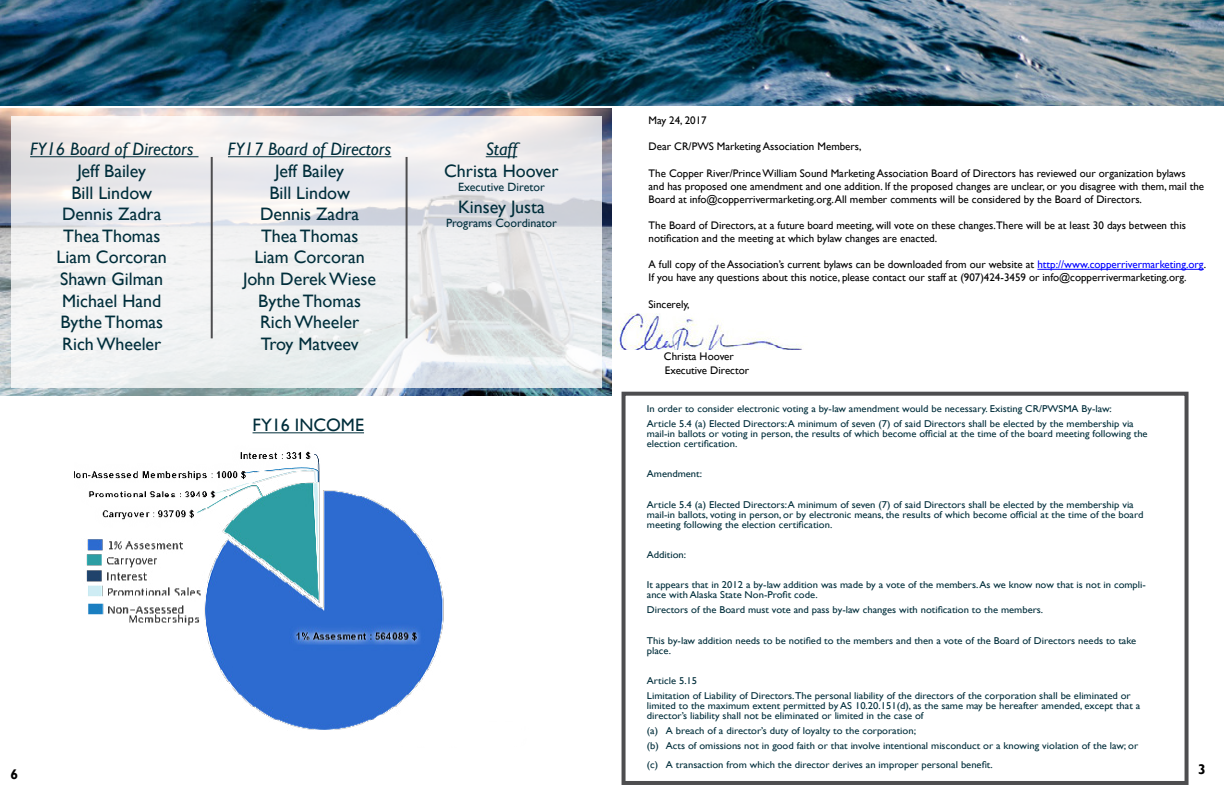
<style>
.page{position:relative;width:1224px;height:792px;background:#fff}
.page>*{position:absolute;margin:0;border:0;box-sizing:border-box;transform-origin:0 0}
.t1{font:18px/21.6px "Gill Sans";color:#002e3b;text-align:center}
.t2{font:italic 18px "Gill Sans";color:#002e3b}
.t3{font:700 14px "Gill Sans";color:#000}
.t4{font:12px "Gill Sans";color:#002e3b}
.t5{font:11px/13px "Gill Sans";color:#000}
.t6{font:9.9px/10px "Gill Sans";color:#002e3b;scale:1.07 1}
.s1{color:#00f}
</style>
<div class="page">
<img style="left:75px;top:451px;width:369px;height:279px">
<hr style="left:253px;top:432px;width:111px;height:1px;background:#002e3b">
<img style="left:0;top:0;width:1224px;height:106px">
<img style="left:0;top:108px;width:612px;height:288px">
<svg style="left:11px;top:116px;width:590px;height:271px;fill:#edeeef"></svg>
<hr style="left:30px;top:156px;width:169px;height:1px;background:#002e3b">
<hr style="left:228px;top:156px;width:163px;height:1px;background:#002e3b">
<hr style="left:486px;top:156px;width:31px;height:1px;background:#002e3b">
<hr style="left:406px;top:157px;width:2px;height:181px;background:#4d4d4f">
<hr style="left:211px;top:157px;width:2px;height:181px;background:#4d4d4f">
<hr style="left:1037px;top:269px;width:167px;height:1px;background:#00f">
<img style="left:614px;top:314px;width:189px;height:36px">
<div style="left:622px;top:392px;width:567px;height:393px;border:4px solid #4d4d4f"></div>
<p class="t5" style="left:649px;top:114px;width:60px">May 24, 2017</p>
<p class="t5" style="left:649px;top:140px;width:214px">Dear CR/PWS Marketing Association Members,</p>
<p class="t5" style="left:649px;top:167px;width:557px">The Copper River/Prince William Sound Marketing Association Board of Directors has reviewed our organization bylaws<br>and has proposed one amendment and one addition. If the proposed changes are unclear, or you disagree with them, mail the<br>Board at info@copperrivermarketing.org. All member comments will be considered by the Board of Directors.</p>
<p class="t5" style="left:649px;top:219px;width:539px">The Board of Directors, at a future board meeting, will vote on these changes.There will be at least 30 days between this notification and the meeting at which bylaw changes are enacted.</p>
<p class="t5" style="left:649px;top:258px;width:559px">A full copy of the Association’s current bylaws can be downloaded from our website at <span class="s1">http://www.copperrivermarketing.org</span>.<br>If you have any questions about this notice, please contact our staff at (907)424-3459 or info@copperrivermarketing.org.</p>
<p class="t5" style="left:649px;top:298px;width:43px">Sincerely,</p>
<h1 class="t2" style="left:30px;top:139px;width:165px">FY16 Board of Directors</h1>
<h1 class="t1" style="left:57px;top:160px;width:112px">Jeff Bailey<br>Bill Lindow<br>Dennis Zadra<br>Thea Thomas<br>Liam Corcoran<br>Shawn Gilman<br>Michael Hand<br>Bythe Thomas<br>Rich Wheeler</h1>
<h1 class="t2" style="left:228px;top:139px;width:165px">FY17 Board of Directors</h1>
<h1 class="t1" style="left:243px;top:160px;width:134px">Jeff Bailey<br>Bill Lindow<br>Dennis Zadra<br>Thea Thomas<br>Liam Corcoran<br>John Derek Wiese<br>Bythe Thomas<br>Rich Wheeler<br>Troy Matveev</h1>
<h1 class="t2" style="left:486px;top:139px;width:33px">Staff</h1>
<h1 class="t1" style="left:444px;top:160px;width:116px">Christa Hoover</h1>
<p class="t4" style="left:458px;top:180px;width:88px">Executive Diretor</p>
<h1 class="t1" style="left:458px;top:196px;width:88px">Kinsey Justa</h1>
<p class="t4" style="left:446px;top:216px;width:112px">Programs Coordinator</p>
<p class="t5" style="left:664px;top:350px;width:87px;line-height:14.1px">Christa Hoover<br>Executive Director</p>
<p class="t6" style="left:647px;top:401px;width:457px;line-height:15.1px">In order to consider electronic voting a by-law amendment would be necessary. Existing CR/PWSMA By-law:<br>Article 5.4 (a) Elected Directors: A minimum of seven (7) of said Directors shall be elected by the membership via</p>
<p class="t6" style="left:647px;top:429px;width:470px">mail-in ballots or voting in person, the results of which become official at the time of the board meeting following the election certification.</p>
<p class="t6" style="left:647px;top:469px;width:53px">Amendment:</p>
<p class="t6" style="left:647px;top:500px;width:466px">Article 5.4 (a) Elected Directors: A minimum of seven (7) of said Directors shall be elected by the membership via mail-in ballots, voting in person, or by electronic means, the results of which become official at the time of the board meeting following the election certification.</p>
<p class="t6" style="left:647px;top:550px;width:38px">Addition:</p>
<p class="t6" style="left:647px;top:580px;width:468px">It appears that in 2012 a by-law addition was made by a vote of the members. As we know now that is not in compli&shy;ance with Alaska State Non-Profit code.</p>
<p class="t6" style="left:647px;top:605px;width:372px">Directors of the Board must vote and pass by-law changes with notification to the members.</p>
<p class="t6" style="left:647px;top:636px;width:459px">This by-law addition needs to be notified to the members and then a vote of the Board of Directors needs to take place.</p>
<p class="t6" style="left:647px;top:673px;width:454px;line-height:15.1px">Article 5.15<br>Limitation of Liability of Directors.The personal liability of the directors of the corporation shall be eliminated or</p>
<p class="t6" style="left:647px;top:701px;width:463px">limited to the maximum extent permitted by AS 10.20.151(d), as the same may be hereafter amended, except that a director’s liability shall not be eliminated or limited in the case of</p>
<p class="t6" style="left:647px;top:724px;width:461px;line-height:15.1px">(a) A breach of a director’s duty of loyalty to the corporation;<br>(b) Acts of omissions not in good faith or that involve intentional misconduct or a knowing violation of the law; or</p>
<p class="t6" style="left:647px;top:760px;width:325px">(c) A transaction from which the director derives an improper personal benefit.</p>
<h1 class="t1" style="left:253px;top:415px;width:113px">FY16 INCOME</h1>
<h2 class="t3" style="left:11px;top:765px;width:9px">6</h2>
<h2 class="t3" style="left:1198px;top:761px;width:9px">3</h2>
</div>
